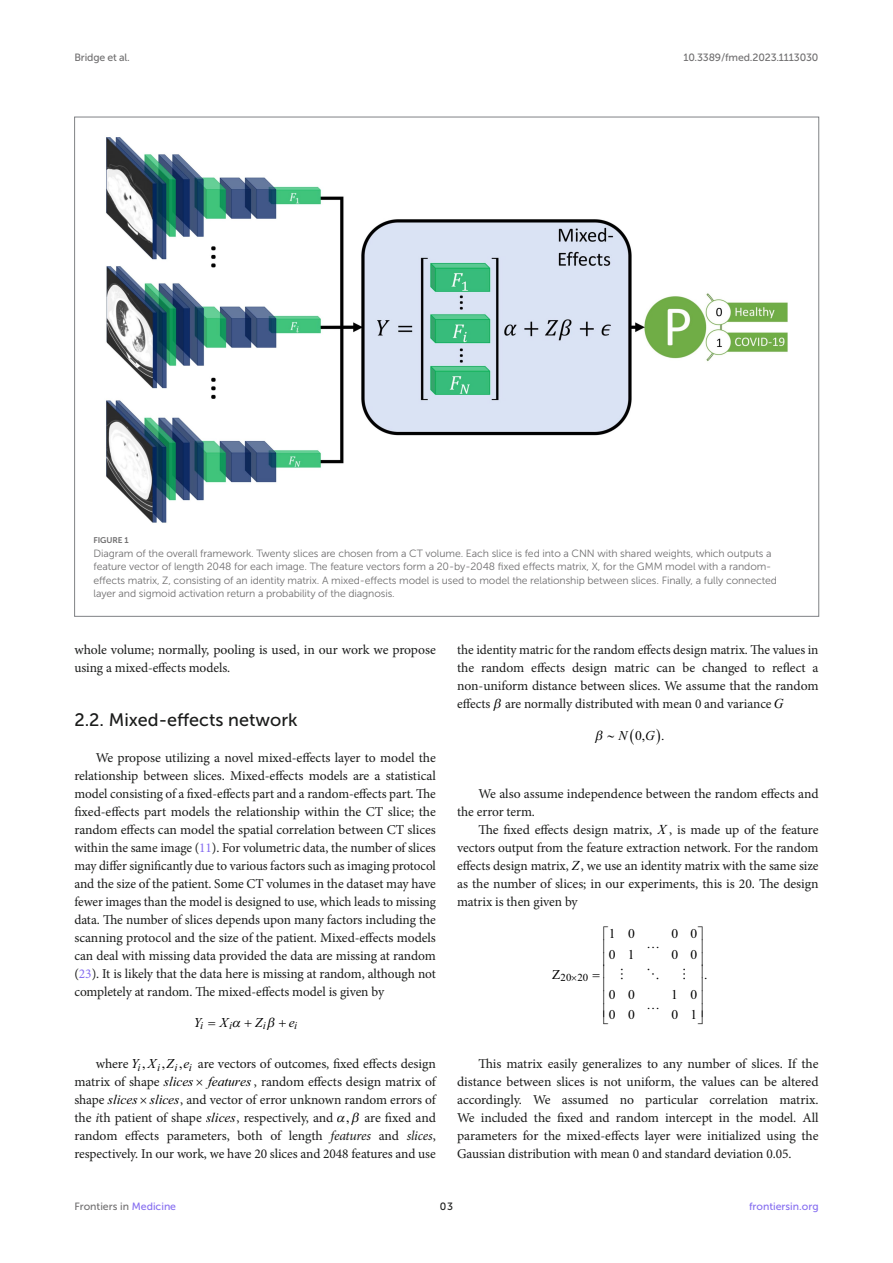
<style>
.page{position:relative;width:893px;height:1263px;background:#fff}
.page>*{position:absolute;margin:0;border:0;box-sizing:border-box;transform-origin:0 0}
.HEAD_2{font:18px "Museo Sans 500";color:#1b1c1b}
.TEXT_FLUSH{font:13.5px/18px "Minion Pro";letter-spacing:-.01em;color:#1b1c1b;text-align:justify}
.TEXT{font:13.5px/18px "Minion Pro";letter-spacing:-.005em;color:#1b1c1b;text-align:justify}
.spi-math-img{font:13.5px/20.2px "Times New Roman";color:#000}
.spi-math-img-2{font:italic 13.5px "Times New Roman";color:#000}
.spi-math-img-3{font:italic 10.8px "Times New Roman";color:#000}
.spi-math-img-4{font:10.8px "Times New Roman";color:#000}
.FIG_LEG{font:10.5px/13.5px "Museo Sans 300";letter-spacing:-.01em;color:#706f70}
.t1{font:10.5px "Museo Sans 500";letter-spacing:-.015em;color:#706f70}
.t2{font:10.5px "Museo Sans 500";color:#856df0}
.t3{font:10.5px "Museo Sans 500";color:#1b1c1b}
.FIG_HD{font:8.25px "Museo Sans 700";letter-spacing:-.01em;color:#706f70}
.s1{color:#856df0}
.s2{font-family:"Times New Roman";font-style:italic;color:#000}
.s3{font-style:italic}
</style>
<div class="page">
<img style="left:106px;top:137px;width:682px;height:386px">
<p class="t1" style="left:74px;top:51px;width:57px">Bridge et al.</p>
<p class="t1" style="left:683px;top:51px;width:137px">10.3389/fmed.2023.1113030</p>
<p class="FIG_HD" style="left:94px;top:536px;width:37px">FIGURE 1</p>
<p class="FIG_LEG" style="left:94px;top:547px;width:685px">Diagram of the overall framework. Twenty slices are chosen from a CT volume. Each slice is fed into a CNN with shared weights, which outputs a feature vector of length 2048 for each image. The feature vectors form a 20-by-2048 fixed effects matrix, X, for the GMM model with a random&shy;effects matrix, Z, consisting of an identity matrix. A mixed-effects model is used to model the relationship between slices. Finally, a fully connected layer and sigmoid activation return a probability of the diagnosis.</p>
<p class="TEXT_FLUSH" style="left:74px;top:641px;width:363px">whole volume; normally, pooling is used, in our work we propose using a mixed-effects models.</p>
<p class="HEAD_2" style="left:74px;top:710px;width:225px">2.2. Mixed-effects network</p>
<p class="TEXT_FLUSH" style="left:74px;top:749px;width:363px;text-indent:21px">We propose utilizing a novel mixed-effects layer to model the relationship between slices. Mixed-effects models are a statistical model consisting of a fixed-effects part and a random-effects part. The fixed-effects part models the relationship within the CT slice; the random effects can model the spatial correlation between CT slices within the same image (<span class="s1">11</span>). For volumetric data, the number of slices may differ significantly due to various factors such as imaging protocol and the size of the patient. Some CT volumes in the dataset may have fewer images than the model is designed to use, which leads to missing data. The number of slices depends upon many factors including the scanning protocol and the size of the patient. Mixed-effects models can deal with missing data provided the data are missing at random (<span class="s1">23</span>). It is likely that the data here is missing at random, although not completely at random. The mixed-effects model is given by</p>
<p class="spi-math-img-2" style="left:194px;top:1013px;width:9px">Y</p>
<p class="spi-math-img-2" style="left:220px;top:1013px;width:10px">X</p>
<p class="spi-math-img-3" style="left:200px;top:1018px;width:4px">i</p>
<p class="spi-math-img-3" style="left:229px;top:1018px;width:4px">i</p>
<p class="spi-math-img-2" style="left:255px;top:1013px;width:9px">Z</p>
<p class="spi-math-img-2" style="left:289px;top:1013px;width:7px">e</p>
<p class="spi-math-img-3" style="left:263px;top:1018px;width:4px">i</p>
<p class="spi-math-img-3" style="left:294px;top:1018px;width:4px">i</p>
<p class="TEXT_FLUSH" style="left:74px;top:1055px;width:363px;text-indent:123px">are vectors of outcomes, fixed effects design matrix of shape <span class="s2">slices features</span> , random effects design matrix of shape <span class="s2">slices slices</span>, and vector of error unknown random errors of the <span class="s3">i</span>th patient of shape <span class="s2">slices</span>, respectively, and</p>
<p class="TEXT_FLUSH" style="left:96px;top:1055px;width:95px">where <span class="s2">Y X</span><sub>i</sub> <span class="s2">Z e</span></p>
<p class="spi-math-img-3" style="left:138px;top:1059px;width:4px">i</p>
<p class="spi-math-img-3" style="left:175px;top:1059px;width:19px">i i</p>
<p class="spi-math-img" style="left:142px;top:1053px;width:42px">,,,</p>
<p class="TEXT_FLUSH" style="left:74px;top:1109px;width:363px;text-indent:290px">are fixed and random effects parameters, both of length <span class="s3">features</span> and <span class="s3">slices</span>, respectively. In our work, we have 20 slices and 2048 features and use</p>
<p class="spi-math-img" style="left:346px;top:1107px;width:5px">,</p>
<p class="TEXT_FLUSH" style="left:457px;top:641px;width:363px">the identity matric for the random effects design matrix. The values in the random effects design matric can be changed to reflect a non-uniform distance between slices. We assume that the random effects are normally distributed with mean 0 and variance <span class="s2">G</span></p>
<p class="spi-math-img-2" style="left:607px;top:726px;width:22px">∼ N</p>
<p class="spi-math-img-2" style="left:645px;top:726px;width:11px">G</p>
<p class="spi-math-img" style="left:635px;top:727px;width:31px">0, .</p>
<p class="TEXT" style="left:457px;top:785px;width:363px;text-indent:21px">We also assume independence between the random effects and the error term.</p>
<p class="TEXT" style="left:457px;top:821px;width:363px;text-indent:21px">The fixed effects design matrix, <span class="s2">X</span> , is made up of the feature vectors output from the feature extraction network. For the random effects design matrix, <span class="s2">Z</span>, we use an identity matrix with the same size as the number of slices; in our experiments, this is 20. The design matrix is then given by</p>
<p class="spi-math-img-4" style="left:552px;top:974px;width:38px"><sup>Z</sup>20 20</p>
<p class="spi-math-img" style="left:609px;top:925px;width:28px">1 0<br>0 1</p>
<p class="spi-math-img" style="left:671px;top:925px;width:27px">0 0<br>0 0</p>
<p class="spi-math-img" style="left:609px;top:985px;width:27px">0 0<br>0 0</p>
<p class="spi-math-img" style="left:671px;top:985px;width:28px">1 0<br>0 1</p>
<p class="spi-math-img" style="left:704px;top:965px;width:5px">.</p>
<p class="TEXT" style="left:457px;top:1055px;width:363px;text-indent:21px">This matrix easily generalizes to any number of slices. If the distance between slices is not uniform, the values can be altered accordingly. We assumed no particular correlation matrix.<br>We included the fixed and random intercept in the model. All parameters for the mixed-effects layer were initialized using the Gaussian distribution with mean 0 and standard deviation 0.05.</p>
<p class="t1" style="left:74px;top:1200px;width:103px">Frontiers in <span class="s1">Medicine</span></p>
<p class="t3" style="left:440px;top:1200px;width:15px">03</p>
<p class="t2" style="left:749px;top:1200px;width:71px">frontiersin.org</p>
</div>
